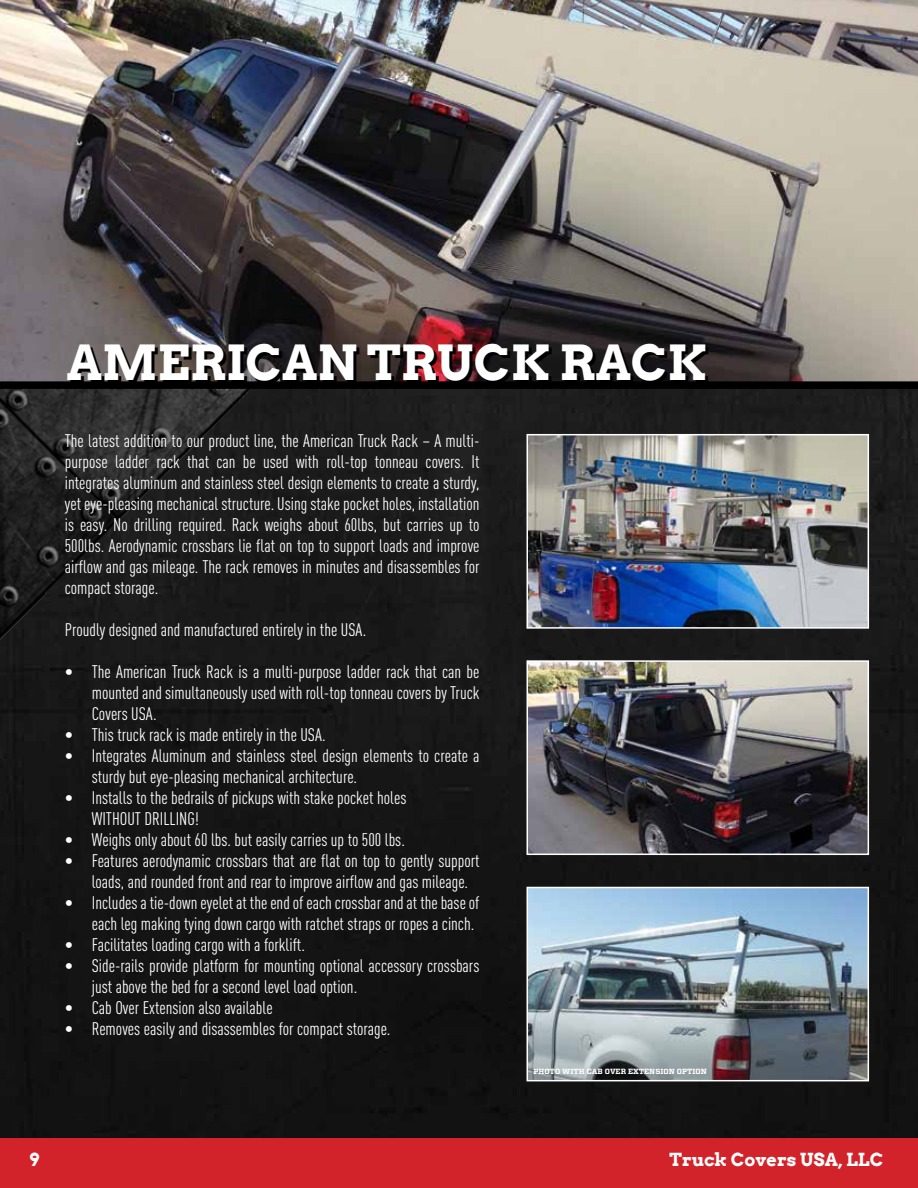
<style>
.page{position:relative;width:918px;height:1188px;background:#fff}
.page>*{position:absolute;margin:0;border:0;box-sizing:border-box;transform-origin:0 0}
.t1{font:700 48.45px "Arvo";color:#fff}
.t2{font:18px/21px "DIN Cond";color:#fff}
.t3{font:700 18px "Arvo";color:#fff}
.t4{font:700 7.5px "Vitesse";color:#fff}
</style>
<div class="page">
<div style="left:0;top:389px;width:918px;height:749px;background:#151515"></div>
<img style="left:0;top:389px;width:277px;height:263px">
<img style="left:0;top:0;width:918px;height:381px">
<div style="left:0;top:381px;width:918px;height:8px;background:#000"></div>
<div style="left:0;top:1138px;width:918px;height:50px;background:#d2232a"></div>
<img style="left:529px;top:437px;width:337px;height:189px">
<div style="left:526px;top:434px;width:343px;height:195px;border:2px solid #fff"></div>
<img style="left:529px;top:890px;width:337px;height:188px">
<div style="left:526px;top:887px;width:343px;height:194px;border:2px solid #fff"></div>
<img style="left:529px;top:663px;width:337px;height:189px">
<div style="left:526px;top:660px;width:343px;height:195px;border:2px solid #fff"></div>
<h1 class="t1" style="left:67px;top:332px;width:641px">AMERICAN TRUCK RACK</h1>
<p class="t2" style="left:65px;top:430px;width:416px;text-align:justify">The latest addition to our product line, the American Truck Rack – A multi&shy;purpose ladder rack that can be used with roll-top tonneau covers. It integrates aluminum and stainless steel design elements to create a sturdy, yet eye-pleasing mechanical structure. Using stake pocket holes, installation is easy. No drilling required. Rack weighs about 60lbs, but carries up to 500lbs. Aerodynamic crossbars lie flat on top to support loads and improve airflow and gas mileage. The rack removes in minutes and disassembles for compact storage.</p>
<p class="t2" style="left:65px;top:619px;width:303px">Proudly designed and manufactured entirely in the USA.</p>
<p class="t2" style="left:92px;top:661px;width:389px;text-align:justify;text-indent:-27px">• The American Truck Rack is a multi-purpose ladder rack that can be mounted and simultaneously used with roll-top tonneau covers by Truck Covers USA.</p>
<p class="t2" style="left:65px;top:724px;width:263px">• This truck rack is made entirely in the USA.</p>
<p class="t2" style="left:92px;top:745px;width:389px;text-indent:-27px">• Integrates Aluminum and stainless steel design elements to create a sturdy but eye-pleasing mechanical architecture.</p>
<p class="t2" style="left:92px;top:787px;width:316px;text-indent:-27px">• Installs to the bedrails of pickups with stake pocket holes<br>WITHOUT DRILLING!</p>
<p class="t2" style="left:65px;top:829px;width:342px">• Weighs only about 60 lbs. but easily carries up to 500 lbs.</p>
<p class="t2" style="left:92px;top:850px;width:389px;text-indent:-27px">• Features aerodynamic crossbars that are flat on top to gently support loads, and rounded front and rear to improve airflow and gas mileage.</p>
<p class="t2" style="left:65px;top:892px;width:416px;text-align:right">• Includes a tie-down eyelet at the end of each crossbar and at the base of each leg making tying down cargo with ratchet straps or ropes a cinch.</p>
<p class="t2" style="left:65px;top:934px;width:242px">• Facilitates loading cargo with a forklift.</p>
<p class="t2" style="left:92px;top:955px;width:389px;text-indent:-27px">• Side-rails provide platform for mounting optional accessory crossbars just above the bed for a second level load option.</p>
<p class="t2" style="left:65px;top:997px;width:209px">• Cab Over Extension also available</p>
<p class="t2" style="left:65px;top:1018px;width:327px">• Removes easily and disassembles for compact storage.</p>
<p class="t4" style="left:533px;top:1067px;width:175px">PHOTO WITH CAB OVER EXTENSION OPTION</p>
<p class="t3" style="left:29px;top:1149px;width:12px">9</p>
<p class="t3" style="left:670px;top:1149px;width:215px">Truck Covers USA, LLC</p>
</div>
